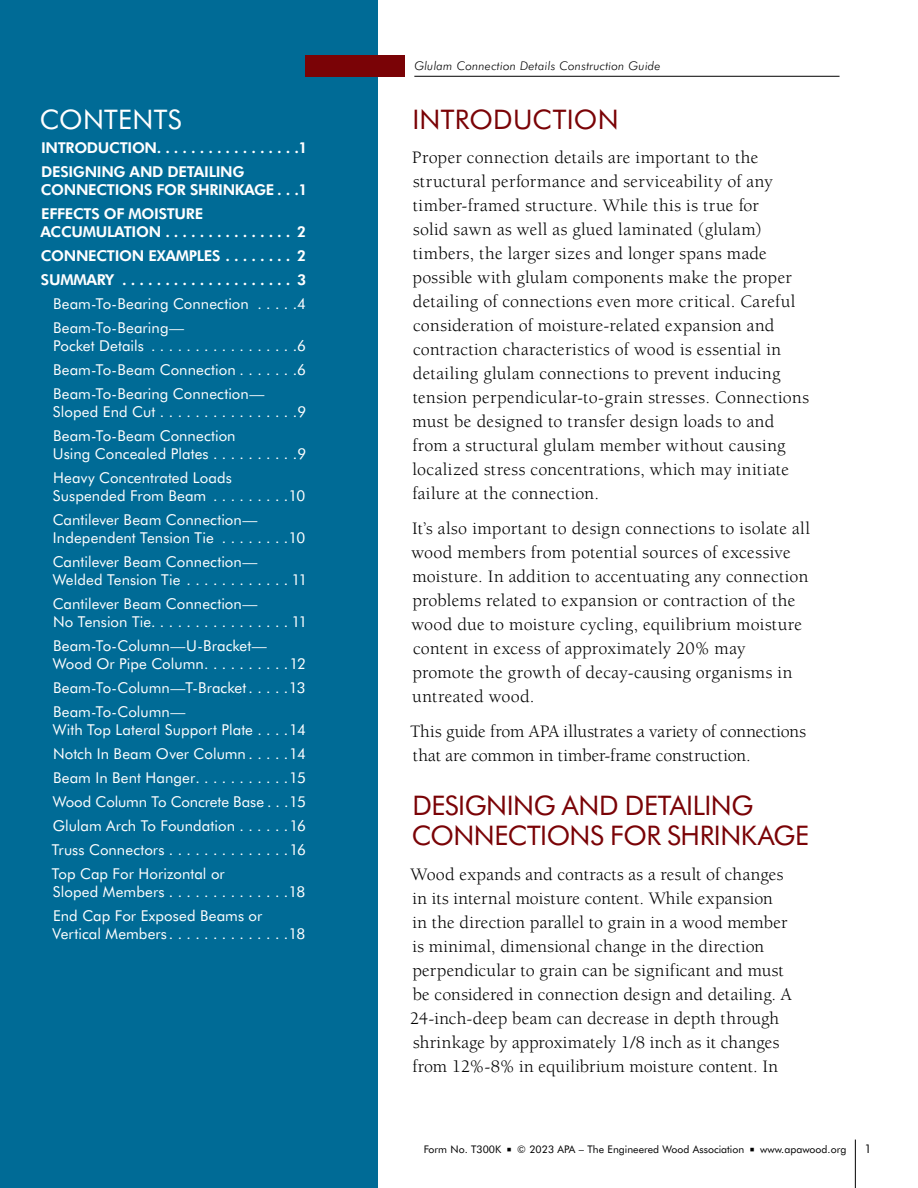
<style>
.page{position:relative;width:918px;height:1188px;background:#fff}
.page>*{position:absolute;margin:0;border:0;box-sizing:border-box;transform-origin:0 0}
.t1{font:27px/30px "Futura BT";letter-spacing:-.015em;color:#7a0306}
.t2{font:27px "Futura BT";letter-spacing:.01em;color:#7a0306}
.t3{font:27px "Futura BT";letter-spacing:.01em;color:#fff}
.t4{font:18px/24px "Berkeley Pro";letter-spacing:.015em;color:#000}
.t5{font:18px/24px "Berkeley Pro";letter-spacing:-.005em;color:#000}
.t6{font:15px/24px "Futura BT";letter-spacing:.005em;color:#fff}
.t7{font:700 15px/24px "Futura BT";letter-spacing:-.02em;color:#fff}
.t8{font:italic 300 12px "Futura BT";letter-spacing:.02em;color:#000}
.t9{font:12px "Futura BT";color:#000}
.t10{font:10.5px "Futura BT";color:#000}
</style>
<div class="page">
<div style="left:0;top:0;width:377px;height:1188px;background:#006b96"></div>
<hr style="left:414px;top:76px;width:426px;height:1px;background:#000">
<div style="left:306px;top:55px;width:99px;height:21px;background:#7a0306"></div>
<hr style="left:855px;top:1140px;width:1px;height:48px;background:#000">
<h1 class="t3" style="left:40px;top:100px;width:143px">CONTENTS</h1>
<p class="t7" style="left:41px;top:135px;width:266px">INTRODUCTION . . . . . . . . . . . . . . . . 1<br>DESIGNING AND DETAILING</p>
<p class="t7" style="left:41px;top:177px;width:266px">CONNECTIONS FOR SHRINKAGE . . 1<br>EFFECTS OF MOISTURE</p>
<p class="t7" style="left:40px;top:219px;width:267px;text-align:justify">ACCUMULATION . . . . . . . . . . . . . . . 2<br>CONNECTION EXAMPLES . . . . . . . . 2<br>SUMMARY . . . . . . . . . . . . . . . . . . . . 3</p>
<p class="t6" style="left:53px;top:291px;width:254px">Beam-To-Bearing Connection . . . . 4<br>Beam-To-Bearing—</p>
<p class="t6" style="left:53px;top:333px;width:255px;text-align:justify">Pocket Details . . . . . . . . . . . . . . . . 6<br>Beam-To-Beam Connection . . . . . . 6<br>Beam-To-Bearing Connection—</p>
<p class="t6" style="left:53px;top:399px;width:255px">Sloped End Cut . . . . . . . . . . . . . . . 9<br>Beam-To-Beam Connection</p>
<p class="t6" style="left:53px;top:441px;width:255px">Using Concealed Plates . . . . . . . . . . 9<br>Heavy Concentrated Loads</p>
<p class="t6" style="left:53px;top:483px;width:254px">Suspended From Beam . . . . . . . . 10<br>Cantilever Beam Connection—</p>
<p class="t6" style="left:53px;top:525px;width:254px">Independent Tension Tie . . . . . . . 10<br>Cantilever Beam Connection—</p>
<p class="t6" style="left:53px;top:567px;width:256px">Welded Tension Tie . . . . . . . . . . . 11<br>Cantilever Beam Connection—</p>
<p class="t6" style="left:53px;top:609px;width:256px">No Tension Tie . . . . . . . . . . . . . . . 11<br>Beam-To-Column—U-Bracket—</p>
<p class="t6" style="left:53px;top:651px;width:255px;text-align:justify">Wood Or Pipe Column . . . . . . . . . 12<br>Beam-To-Column—T-Bracket . . . . 13<br>Beam-To-Column—</p>
<p class="t6" style="left:52px;top:717px;width:256px;text-align:justify">With Top Lateral Support Plate . . . . 14<br>Notch In Beam Over Column . . . . 14<br>Beam In Bent Hanger . . . . . . . . . . 15<br>Wood Column To Concrete Base . . 15<br>Glulam Arch To Foundation . . . . . 16<br>Truss Connectors. . . . . . . . . . . . . .16<br>Top Cap For Horizontal or</p>
<p class="t6" style="left:53px;top:879px;width:254px">Sloped Members. . . . . . . . . . . . . .18<br>End Cap For Exposed Beams or</p>
<p class="t6" style="left:53px;top:921px;width:254px">Vertical Members . . . . . . . . . . . . . 18</p>
<p class="t8" style="left:414px;top:57px;width:248px">Glulam Connection Details Construction Guide</p>
<h1 class="t2" style="left:412px;top:100px;width:208px">INTRODUCTION</h1>
<p class="t4" style="left:412px;top:146px;width:398px">Proper connection details are important to the structural performance and serviceability of any timber-framed structure. While this is true for<br>solid sawn as well as glued laminated (glulam) timbers, the larger sizes and longer spans made possible with glulam components make the proper detailing of connections even more critical. Careful consideration of moisture-related expansion and contraction characteristics of wood is essential in detailing glulam connections to prevent inducing tension perpendicular-to-grain stresses. Connections must be designed to transfer design loads to and from a structural glulam member without causing localized stress concentrations, which may initiate failure at the connection.</p>
<p class="t4" style="left:412px;top:517px;width:400px">It’s also important to design connections to isolate all wood members from potential sources of excessive moisture. In addition to accentuating any connection problems related to expansion or contraction of the wood due to moisture cycling, equilibrium moisture content in excess of approximately 20% may promote the growth of decay-causing organisms in untreated wood.</p>
<p class="t5" style="left:410px;top:719px;width:398px">This guide from APA illustrates a variety of connections that are common in timber-frame construction.</p>
<h1 class="t1" style="left:412px;top:790px;width:399px">DESIGNING AND DETAILING<br>CONNECTIONS FOR SHRINKAGE</h1>
<p class="t4" style="left:410px;top:863px;width:383px">Wood expands and contracts as a result of changes in its internal moisture content. While expansion<br>in the direction parallel to grain in a wood member is minimal, dimensional change in the direction perpendicular to grain can be significant and must be considered in connection design and detailing. A 24-inch-deep beam can decrease in depth through shrinkage by approximately 1/8 inch as it changes from 12%-8% in equilibrium moisture content. In</p>
<p class="t10" style="left:424px;top:1142px;width:424px">Form No. T300K ▪ © 2023 APA – The Engineered Wood Association ▪ www. apawood. org</p>
<p class="t9" style="left:864px;top:1141px;width:9px">1</p>
</div>
